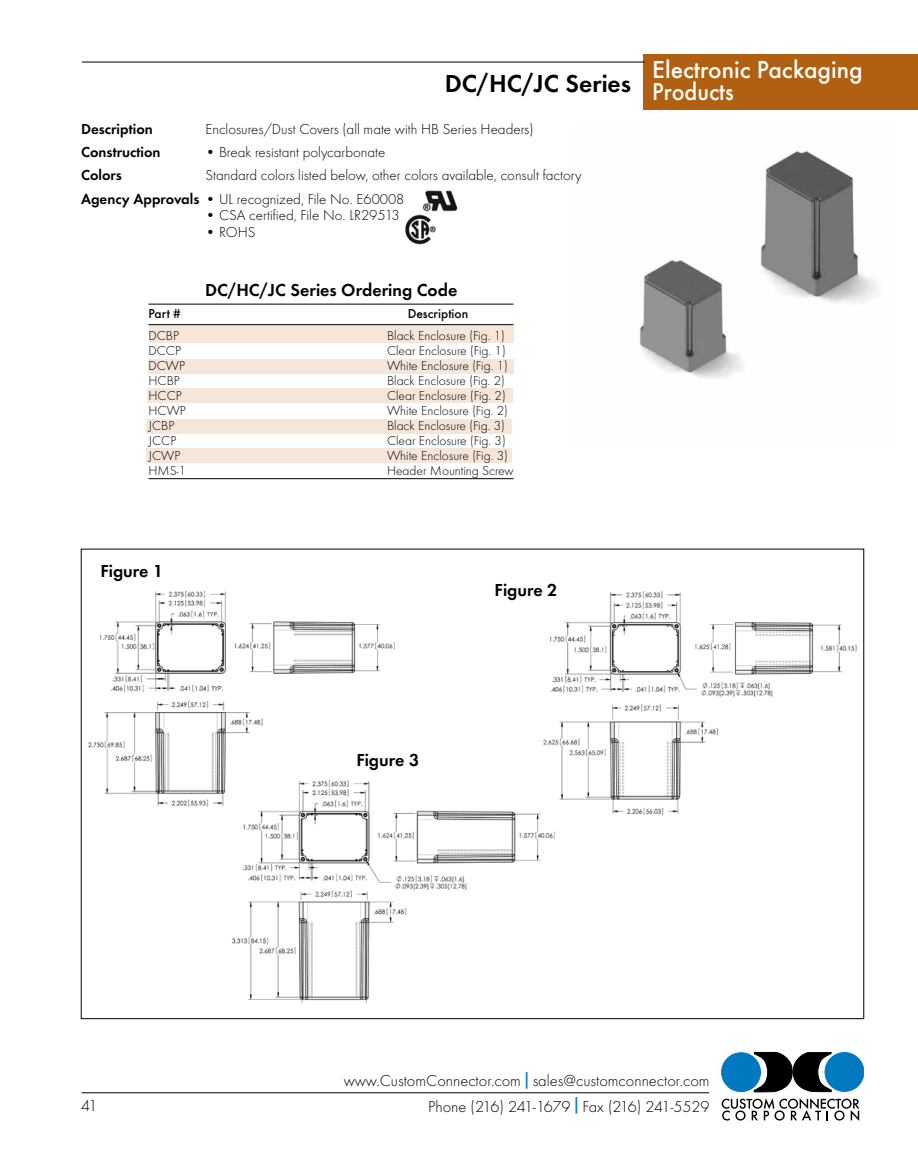
<style>
.page{position:relative;width:918px;height:1175px;background:#fff}
.page>*{position:absolute;margin:0;border:0;box-sizing:border-box;transform-origin:0 0}
.t1{font:500 25.5px/22.5px "Futura T";color:#fff}
.t2{font:600 25.5px "Futura T";color:#000}
.t3{font:600 18px "Futura T";color:#000}
.t4{font:300 16.5px "Futura T";color:#000}
.t5{font:300 16.5px "Futura T";letter-spacing:-.02em;color:#000}
.t6{font:300 15px/23.2px "Futura T";color:#000}
.t7{font:600 15px "Futura T";color:#000}
.t8{font:300 13.5px "Futura T";color:#000}
.t9{font:500 13.5px "Futura T";color:#000}
.s1{font-weight:600}
.s2{font-family:"Helvetica Neue";font-weight:700;color:#0079c1}
</style>
<div class="page">
<img style="left:80px;top:579px;width:785px;height:423px">
<img style="left:639px;top:151px;width:239px;height:228px">
<div style="left:148px;top:388px;width:365px;height:15px;background:#f5e6d9"></div>
<div style="left:147px;top:419px;width:365px;height:15px;background:#f5e6d9"></div>
<div style="left:146px;top:448px;width:365px;height:15px;background:#f5e6d9"></div>
<div style="left:148px;top:359px;width:366px;height:15px;background:#f5e6d9"></div>
<div style="left:149px;top:325px;width:365px;height:18px;background:#f5e6d9"></div>
<div style="left:644px;top:54px;width:274px;height:56px;background:#b06010"></div>
<hr style="left:148px;top:304px;width:366px;height:1px;background:#000">
<hr style="left:148px;top:324px;width:366px;height:1px;background:#000">
<hr style="left:148px;top:478px;width:366px;height:1px;background:#000">
<hr style="left:82px;top:62px;width:563px;height:1px;background:#000">
<div style="left:722px;top:1052px;width:38px;height:39px;background:#0079c1;border-radius:50%"></div>
<div style="left:722px;top:1052px;width:39px;height:39px;border:1px solid #0079c1;border-radius:50%"></div>
<div style="left:825px;top:1052px;width:39px;height:39px;background:#0079c1;border-radius:50%"></div>
<div style="left:825px;top:1052px;width:39px;height:39px;border:1px solid #0079c1;border-radius:50%"></div>
<svg style="left:754px;top:1052px;width:77px;height:40px"></svg>
<svg style="left:722px;top:1098px;width:137px;height:22px"></svg>
<hr style="left:82px;top:1092px;width:627px;height:1px;background:#000">
<img style="left:422px;top:190px;width:36px;height:22px">
<img style="left:405px;top:214px;width:31px;height:31px">
<h1 class="t2" style="left:445px;top:68px;width:188px">DC/HC/JC Series</h1>
<p class="t7" style="left:81px;top:120px;width:73px">Description</p>
<p class="t6" style="left:206px;top:117px;width:329px">Enclosures/Dust Covers (all mate with HB Series Headers)</p>
<p class="t7" style="left:81px;top:143px;width:81px">Construction</p>
<p class="t6" style="left:206px;top:140px;width:181px">• Break resistant polycarbonate</p>
<p class="t7" style="left:81px;top:166px;width:42px">Colors</p>
<p class="t6" style="left:81px;top:164px;width:502px;text-indent:124px">Standard colors listed below, other colors available, consult factory<br><span class="s1">Agency Approvals</span> • UL recognized, File No. E60008</p>
<p class="t6" style="left:206px;top:203px;width:196px">• CSA certified, File No. LR29513</p>
<p class="t6" style="left:206px;top:220px;width:51px">• ROHS</p>
<h2 class="t3" style="left:205px;top:279px;width:254px">DC/HC/JC Series Ordering Code</h2>
<p class="t9" style="left:148px;top:305px;width:34px">Part #</p>
<p class="t9" style="left:408px;top:305px;width:62px">Description</p>
<p class="t8" style="left:148px;top:327px;width:32px">DCBP</p>
<p class="t8" style="left:387px;top:327px;width:119px">Black Enclosure (Fig. 1)</p>
<p class="t8" style="left:148px;top:342px;width:34px">DCCP</p>
<p class="t8" style="left:387px;top:342px;width:120px">Clear Enclosure (Fig. 1)</p>
<p class="t8" style="left:148px;top:357px;width:38px">DCWP</p>
<p class="t8" style="left:387px;top:357px;width:122px">White Enclosure (Fig. 1)</p>
<p class="t8" style="left:148px;top:372px;width:33px">HCBP</p>
<p class="t8" style="left:387px;top:372px;width:119px">Black Enclosure (Fig. 2)</p>
<p class="t8" style="left:148px;top:387px;width:35px">HCCP</p>
<p class="t8" style="left:387px;top:387px;width:120px">Clear Enclosure (Fig. 2)</p>
<p class="t8" style="left:148px;top:402px;width:39px">HCWP</p>
<p class="t8" style="left:387px;top:402px;width:122px">White Enclosure (Fig. 2)</p>
<p class="t8" style="left:148px;top:417px;width:27px">JCBP</p>
<p class="t8" style="left:387px;top:417px;width:119px">Black Enclosure (Fig. 3)</p>
<p class="t8" style="left:148px;top:432px;width:29px">JCCP</p>
<p class="t8" style="left:387px;top:432px;width:120px">Clear Enclosure (Fig. 3)</p>
<p class="t8" style="left:148px;top:447px;width:33px">JCWP</p>
<p class="t8" style="left:387px;top:447px;width:122px">White Enclosure (Fig. 3)</p>
<p class="t8" style="left:148px;top:462px;width:39px">HMS-1</p>
<p class="t8" style="left:387px;top:462px;width:128px">Header Mounting Screw</p>
<h1 class="t1" style="left:652px;top:58px;width:212px">Electronic Packaging<br>Products</h1>
<h2 class="t3" style="left:100px;top:560px;width:64px">Figure 1</h2>
<h2 class="t3" style="left:495px;top:580px;width:64px">Figure 2</h2>
<h2 class="t3" style="left:356px;top:749px;width:64px">Figure 3</h2>
<p class="t4" style="left:344px;top:1071px;width:367px">www.CustomConnector.com <span class="s2">|</span> sales@customconnector.com</p>
<p class="t4" style="left:81px;top:1095px;width:18px">41</p>
<p class="t5" style="left:428px;top:1096px;width:283px">Phone (216) 241-1679 <span class="s2">|</span> Fax (216) 241-5529</p>
</div>
